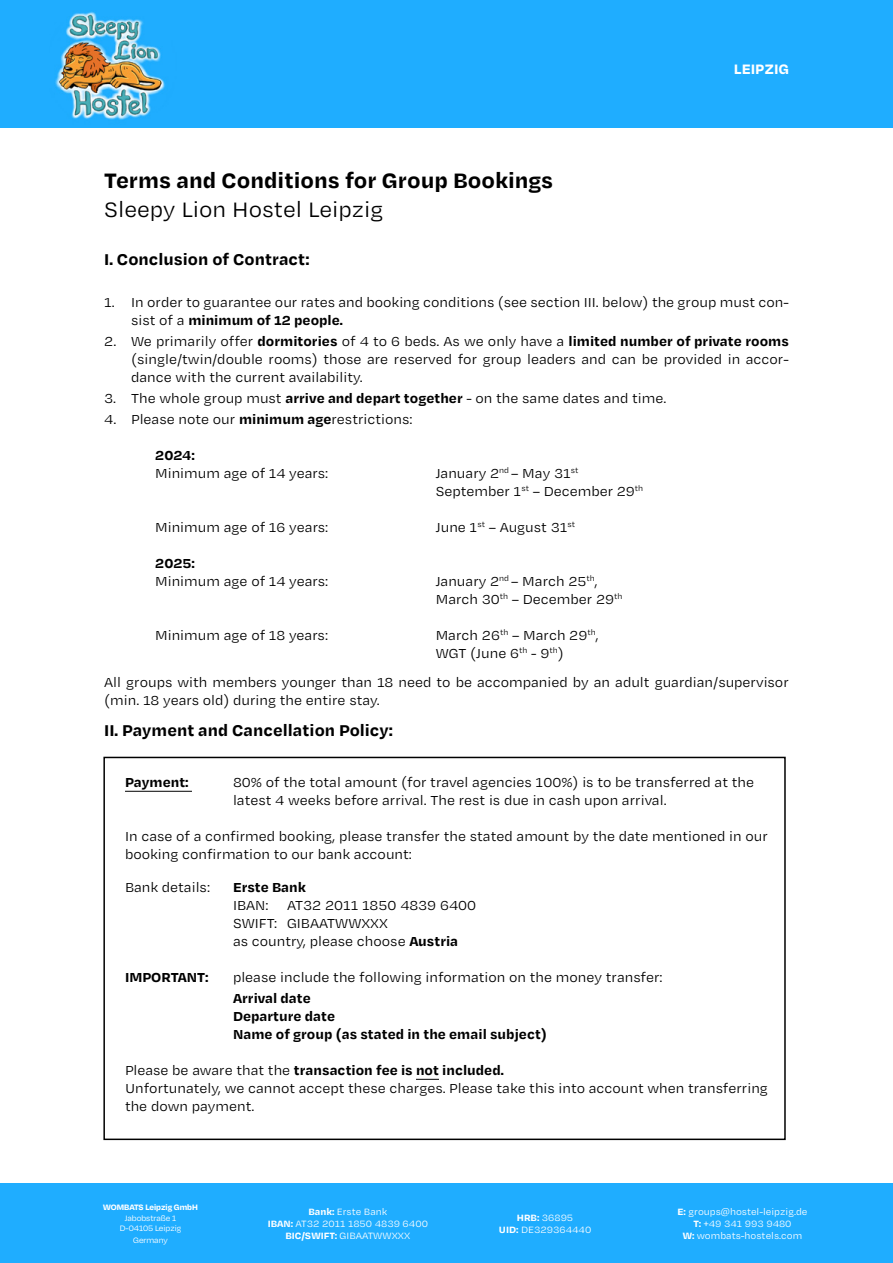
<style>
.page{position:relative;width:893px;height:1263px;background:#fff}
.page>*{position:absolute;margin:0;border:0;box-sizing:border-box;transform-origin:0 0}
.t1{font:700 24px "Degular Text";color:#000}
.t2{font:24px "Degular Text";color:#000}
.t3{font:700 18px "Degular Text";color:#000}
.t4{font:700 15.75px "Degular";letter-spacing:.03em;color:#fff}
.t5{font:15px/18px "Degular Text";color:#000}
.t6{font:700 15px/18px "Degular Text";color:#000}
.t7{font:10.5px/12px "Degular Text";color:#fff;text-align:center}
.t8{font:9px/10.8px "Degular";color:#fff;text-align:center}
.t9{font:700 9px "Degular";color:#fff}
.s1{font-weight:700}
</style>
<div class="page">
<hr style="left:125px;top:791px;width:67px;height:1px;background:#000">
<svg style="left:416px;top:1079px;width:23px;height:1px"></svg>
<div style="left:103px;top:757px;width:683px;height:383px;border:2px solid #000"></div>
<div style="left:0;top:1183px;width:893px;height:80px;background:#1fadff"></div>
<div style="left:0;top:0;width:893px;height:128px;background:#1fadff"></div>
<img style="left:55px;top:12px;width:110px;height:108px">
<p class="t4" style="left:734px;top:59px;width:56px">LEIPZIG</p>
<h1 class="t1" style="left:104px;top:164px;width:451px">Terms and Conditions for Group Bookings</h1>
<h1 class="t2" style="left:104px;top:194px;width:281px">Sleepy Lion Hostel Leipzig</h1>
<p class="t3" style="left:104px;top:247px;width:207px">I. Conclusion of Contract:</p>
<p class="t5" style="left:131px;top:293px;width:659px;text-indent:-27px">1. In order to guarantee our rates and booking conditions (see section III. below) the group must con&shy;sist of a <span class="s1">minimum of 12 people.</span></p>
<p class="t5" style="left:131px;top:332px;width:659px;text-align:justify;text-indent:-27px">2. We primarily offer <span class="s1">dormitories</span> of 4 to 6 beds. As we only have a <span class="s1">limited number of private rooms </span>(single/twin/double rooms) those are reserved for group leaders and can be provided in accor&shy;dance with the current availability.</p>
<p class="t5" style="left:104px;top:389px;width:564px">3. The whole group must <span class="s1">arrive and depart together</span> - on the same dates and time.</p>
<p class="t5" style="left:104px;top:410px;width:310px">4. Please note our <span class="s1">minimum age</span>restrictions:</p>
<p class="t6" style="left:155px;top:446px;width:41px">2024:</p>
<p class="t5" style="left:155px;top:464px;width:175px">Minimum age of 14 years:</p>
<p class="t5" style="left:436px;top:464px;width:209px">January 2<sup>nd</sup> – May 31<sup>st<br></sup>September 1<sup>st</sup> – December 29<sup>th</sup></p>
<p class="t5" style="left:155px;top:518px;width:175px">Minimum age of 16 years:</p>
<p class="t5" style="left:436px;top:518px;width:141px">June 1<sup>st</sup> – August 31<sup>st</sup></p>
<p class="t6" style="left:155px;top:554px;width:41px">2025:</p>
<p class="t5" style="left:155px;top:572px;width:175px">Minimum age of 14 years:</p>
<p class="t5" style="left:436px;top:572px;width:188px">January 2<sup>nd</sup> – March 25<sup>th</sup>,<br>March 30<sup>th</sup> – December 29<sup>th</sup></p>
<p class="t5" style="left:155px;top:626px;width:174px">Minimum age of 18 years:</p>
<p class="t5" style="left:436px;top:626px;width:164px">March 26<sup>th</sup> – March 29<sup>th</sup>,<br>WGT (June 6<sup>th</sup> - 9<sup>th</sup>)</p>
<p class="t5" style="left:104px;top:672px;width:686px">All groups with members younger than 18 need to be accompanied by an adult guardian/supervisor (min. 18 years old) during the entire stay.</p>
<p class="t3" style="left:104px;top:718px;width:290px">II. Payment and Cancellation Policy:</p>
<p class="t6" style="left:125px;top:772px;width:65px">Payment:</p>
<p class="t5" style="left:233px;top:773px;width:523px">80% of the total amount (for travel agencies 100%) is to be transferred at the latest 4 weeks before arrival. The rest is due in cash upon arrival.</p>
<p class="t5" style="left:125px;top:827px;width:644px">In case of a confirmed booking, please transfer the stated amount by the date mentioned in our booking confirmation to our bank account:</p>
<p class="t5" style="left:125px;top:878px;width:87px">Bank details:</p>
<p class="t6" style="left:233px;top:877px;width:74px">Erste Bank</p>
<p class="t5" style="left:233px;top:896px;width:245px">IBAN: AT32 2011 1850 4839 6400<br>SWIFT: GIBAATWWXXX<br>as country, please choose <span class="s1">Austria</span></p>
<p class="t6" style="left:125px;top:967px;width:85px">IMPORTANT:</p>
<p class="t5" style="left:233px;top:968px;width:431px">please include the following information on the money transfer:</p>
<p class="t6" style="left:233px;top:988px;width:315px">Arrival date<br>Departure date<br>Name of group (as stated in the email subject)</p>
<p class="t5" style="left:125px;top:1061px;width:644px">Please be aware that the <span class="s1">transaction fee is not included.<br></span>Unfortunately, we cannot accept these charges. Please take this into account when transferring the down payment.</p>
<p class="t9" style="left:103px;top:1201px;width:96px">WOMBATS Leipzig GmbH</p>
<p class="t8" style="left:120px;top:1212px;width:63px">Jabobstraße 1<br>D-04105 Leipzig</p>
<p class="t8" style="left:133px;top:1235px;width:36px">Germany</p>
<p class="t7" style="left:268px;top:1205px;width:162px"><span class="s1">Bank:</span> Erste Bank<br><span class="s1">IBAN:</span> AT32 2011 1850 4839 6400<br><span class="s1">BIC/SWIFT:</span> GIBAATWWXXX</p>
<p class="t7" style="left:499px;top:1211px;width:94px"><span class="s1">HRB:</span> 36895<br><span class="s1">UID:</span> DE329364440</p>
<p class="t7" style="left:677px;top:1205px;width:132px"><span class="s1">E:</span> groups@hostel-leipzig.de<br><span class="s1">T:</span> +49 341 993 9480<br><span class="s1">W:</span> wombats-hostels.com</p>
</div>
